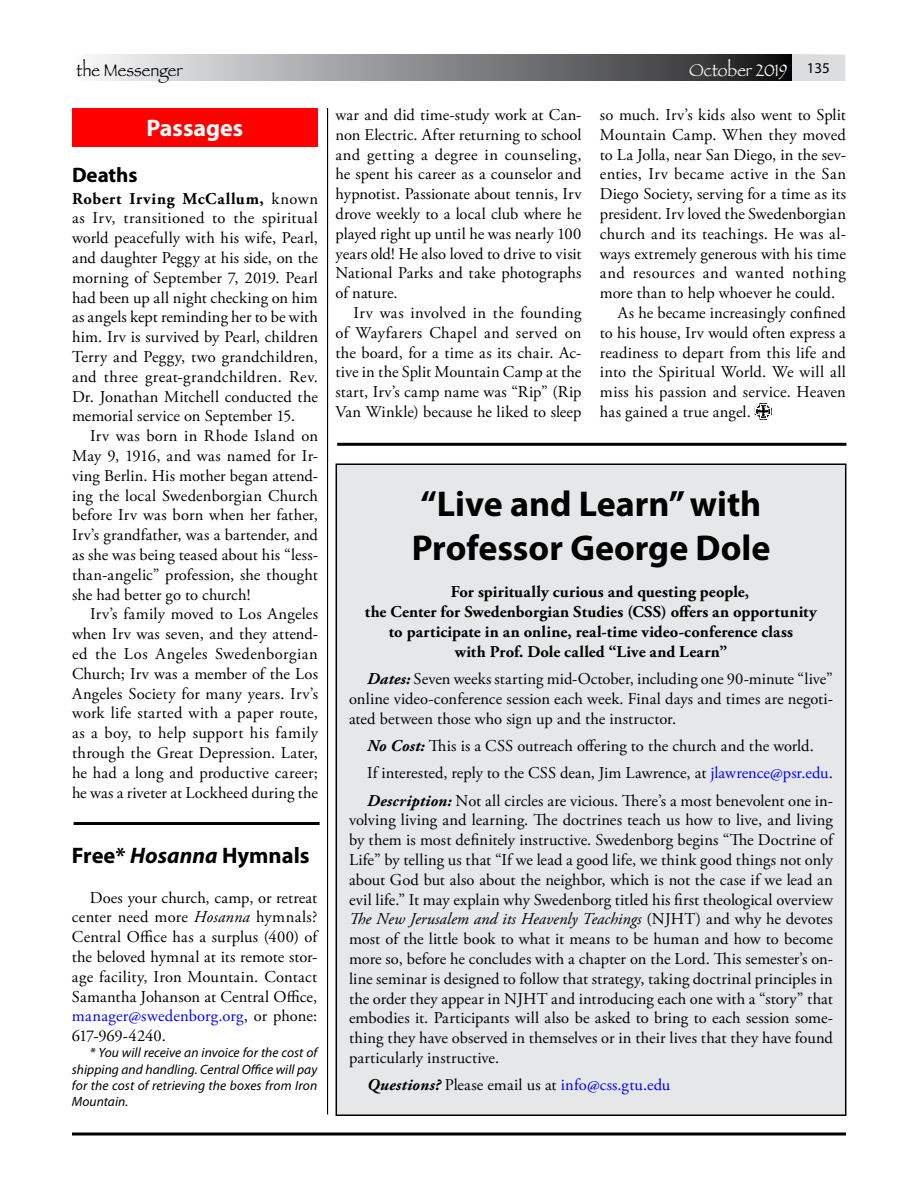
<style>
.page{position:relative;width:918px;height:1188px;background:#fff}
.page>*{position:absolute;margin:0;border:0;box-sizing:border-box;transform-origin:0 0}
.t1{font:700 36px/43.2px "Myriad Pro";color:#000}
.t2{font:700 24px "Myriad Pro";color:#fff}
.t3{font:700 22.5px "Myriad Pro";color:#000}
.t4{font:700 21px "Myriad Pro";color:#000}
.t5{font:18px "Papyrus";color:#fff;scale:.9 1}
.t6{font:18px "Papyrus";color:#000;scale:.9 1}
.t7{font:16.5px/19.8px "Adobe Garamond Pro";letter-spacing:.005em;color:#000;text-align:justify}
.t8{font:700 16.5px "Adobe Garamond Pro";letter-spacing:.005em;color:#000}
.t9{font:16.5px "Adobe Garamond Pro";letter-spacing:.01em;color:#00f}
.t10{font:16.5px "Adobe Garamond Pro";letter-spacing:.03em;color:#000}
.t11{font:italic 13.5px/16.2px "Myriad Pro";letter-spacing:.005em;color:#000;text-align:justify}
.s1{font-weight:700}
.s2{font-style:italic}
.s3{color:#00f}
.s4{font-weight:700;font-style:italic}
.s5{font-weight:700;font-style:italic;color:#000}
.s6{color:#000}
</style>
<div class="page">
<svg style="left:95px;top:54px;width:697px;height:27px;background:#858688"></svg>
<svg style="left:792px;top:54px;width:53px;height:27px"></svg>
<svg style="left:72px;top:1132px;width:774px;height:4px;background:#3f3f3f"></svg>
<div style="left:72px;top:108px;width:246px;height:38px;background:#f00"></div>
<hr style="left:327px;top:108px;width:1px;height:1006px;background:#000">
<div style="left:336px;top:464px;width:510px;height:651px;background:#e6e7e8"></div>
<div style="left:336px;top:464px;width:510px;height:652px;border:2px solid #000"></div>
<hr style="left:337px;top:443px;width:509px;height:3px;background:#000">
<svg style="left:755px;top:404px;width:17px;height:16px"></svg>
<hr style="left:74px;top:822px;width:246px;height:3px;background:#000">
<p class="t6" style="left:76px;top:59px;width:119px">the Messenger</p>
<p class="t5" style="left:689px;top:59px;width:158px">October 2019 <sup>135</sup></p>
<h2 class="t2" style="left:146px;top:113px;width:98px">Passages</h2>
<p class="t4" style="left:72px;top:161px;width:67px">Deaths</p>
<p class="t7" style="left:72px;top:189px;width:248px"><span class="s1">Robert Irving McCallum,</span> known as Irv, transitioned to the spiritual world peacefully with his wife, Pearl, and daughter Peggy at his side, on the morning of September 7, 2019. Pearl had been up all night checking on him as angels kept reminding her to be with him. Irv is survived by Pearl, children Terry and Peggy, two grandchildren, and three great-grandchildren. Rev.<br>Dr. Jonathan Mitchell conducted the memorial service on September 15.</p>
<p class="t7" style="left:72px;top:427px;width:248px;text-indent:18px">Irv was born in Rhode Island on May 9, 1916, and was named for Ir&shy;ving Berlin. His mother began attend&shy;ing the local Swedenborgian Church before Irv was born when her father, Irv’s grandfather, was a bartender, and as she was being teased about his “less&shy;than-angelic” profession, she thought she had better go to church!</p>
<p class="t7" style="left:72px;top:605px;width:248px;text-indent:18px">Irv’s family moved to Los Angeles when Irv was seven, and they attend&shy;ed the Los Angeles Swedenborgian Church; Irv was a member of the Los Angeles Society for many years. Irv’s work life started with a paper route, as a boy, to help support his family through the Great Depression. Later, he had a long and productive career; he was a riveter at Lockheed during the</p>
<h3 class="t3" style="left:72px;top:841px;width:239px">Free* <span class="s2">Hosanna</span> Hymnals</h3>
<p class="t7" style="left:72px;top:888px;width:247px;text-indent:18px">Does your church, camp, or retreat center need more <span class="s2">Hosanna</span> hymnals?<br>Central Office has a surplus (400) of the beloved hymnal at its remote stor&shy;age facility, Iron Mountain. Contact Samantha Johanson at Central Office, <span class="s3">manager@swedenborg.org</span>, or phone:<br>617-969-4240.</p>
<p class="t11" style="left:72px;top:1045px;width:247px;text-indent:18px">* You will receive an invoice for the cost of shipping and handling. Central Office will pay for the cost of retrieving the boxes from Iron Mountain.</p>
<p class="t7" style="left:336px;top:105px;width:248px">war and did time-study work at Can&shy;non Electric. After returning to school and getting a degree in counseling, he spent his career as a counselor and hypnotist. Passionate about tennis, Irv drove weekly to a local club where he played right up until he was nearly 100 years old! He also loved to drive to visit National Parks and take photographs of nature.</p>
<p class="t7" style="left:336px;top:303px;width:248px;text-indent:18px">Irv was involved in the founding of Wayfarers Chapel and served on the board, for a time as its chair. Ac&shy;tive in the Split Mountain Camp at the start, Irv’s camp name was “Rip” (Rip Van Winkle) because he liked to sleep</p>
<p class="t7" style="left:600px;top:105px;width:247px">so much. Irv’s kids also went to Split</p>
<p class="t7" style="left:600px;top:125px;width:248px">Mountain Camp. When they moved</p>
<p class="t7" style="left:600px;top:145px;width:247px">to La Jolla, near San Diego, in the sev-</p>
<p class="t7" style="left:600px;top:165px;width:248px">enties, Irv became active in the San</p>
<p class="t7" style="left:600px;top:185px;width:248px">Diego Society, serving for a time as its</p>
<p class="t7" style="left:600px;top:204px;width:248px">president. Irv loved the Swedenborgian</p>
<p class="t7" style="left:600px;top:224px;width:247px">church and its teachings. He was al-</p>
<p class="t7" style="left:600px;top:244px;width:247px">ways extremely generous with his time</p>
<p class="t10" style="left:600px;top:263px;width:247px">and resources and wanted nothing</p>
<p class="t7" style="left:600px;top:284px;width:237px">more than to help whoever he could.</p>
<p class="t7" style="left:618px;top:303px;width:229px">As he became increasingly confined</p>
<p class="t7" style="left:600px;top:323px;width:247px">to his house, Irv would often express a</p>
<p class="t7" style="left:600px;top:343px;width:247px">readiness to depart from this life and</p>
<p class="t7" style="left:600px;top:363px;width:248px">into the Spiritual World. We will all</p>
<p class="t7" style="left:600px;top:383px;width:247px">miss his passion and service. Heaven</p>
<p class="t7" style="left:600px;top:402px;width:152px">has gained a true angel.</p>
<h1 class="t1" style="left:412px;top:481px;width:360px">“Live and Learn” with<br>Professor George Dole</h1>
<p class="t8" style="left:451px;top:582px;width:300px">For spiritually curious and questing people,</p>
<p class="t8" style="left:365px;top:602px;width:454px">the Center for Swedenborgian Studies (CSS) offers an opportunity</p>
<p class="t8" style="left:389px;top:622px;width:406px">to participate in an online, real-time video-conference class</p>
<p class="t8" style="left:455px;top:642px;width:274px">with Prof. Dole called “Live and Learn”</p>
<p class="t7" style="left:349px;top:669px;width:485px;text-indent:18px"><span class="s4">Dates:</span> Seven weeks starting mid-October, including one 90-minute “live” online video-conference session each week. Final days and times are negoti&shy;ated between those who sign up and the instructor.</p>
<p class="t7" style="left:367px;top:733px;width:467px;line-height:27.3px;text-align:left"><span class="s4">No Cost:</span> This is a CSS outreach offering to the church and the world.<br>If interested, reply to the CSS dean, Jim Lawrence, at <span class="s3">jlawrence@psr.edu</span>.<br><span class="s4">Description:</span> Not all circles are vicious. There’s a most benevolent one in-</p>
<p class="t7" style="left:349px;top:811px;width:486px">volving living and learning. The doctrines teach us how to live, and living by them is most definitely instructive. Swedenborg begins “The Doctrine of Life” by telling us that “If we lead a good life, we think good things not only about God but also about the neighbor, which is not the case if we lead an evil life.” It may explain why Swedenborg titled his first theological overview <span class="s2">The New Jerusalem and its Heavenly Teachings</span> (NJHT) and why he devotes most of the little book to what it means to be human and how to become more so, before he concludes with a chapter on the Lord. This semester’s on&shy;line seminar is designed to follow that strategy, taking doctrinal principles in the order they appear in NJHT and introducing each one with a “story” that embodies it. Participants will also be asked to bring to each session some&shy;thing they have observed in themselves or in their lives that they have found particularly instructive.</p>
<p class="t9" style="left:367px;top:1075px;width:305px"><span class="s5">Questions?</span> <span class="s6">Please email us at</span> info@css.gtu.edu</p>
</div>
